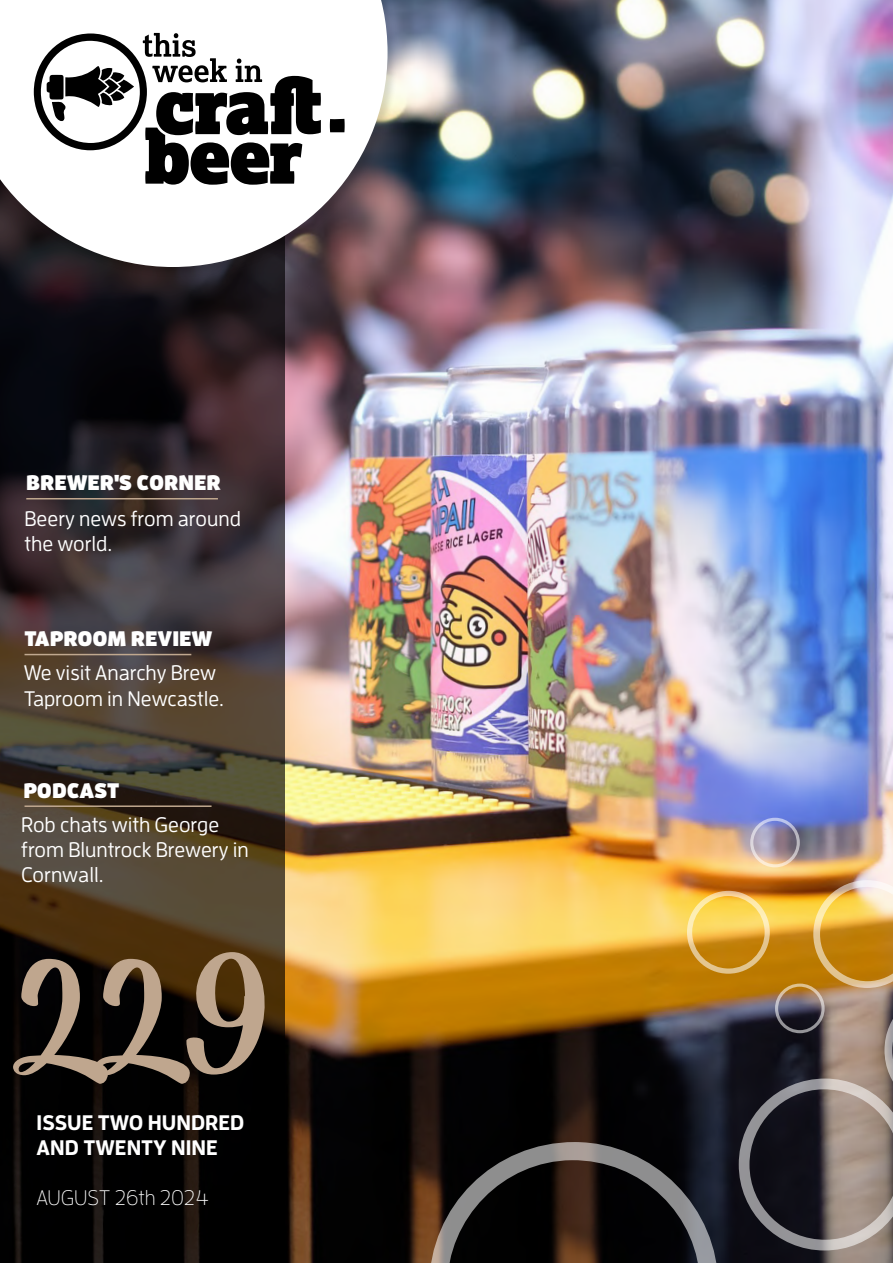
<style>
.page{position:relative;width:893px;height:1263px;background:#fff}
.page>*{position:absolute;margin:0;border:0;box-sizing:border-box;transform-origin:0 0}
.t1{font:135px "Beyond The Mountains";color:#bfa68e}
.t2{font:500 21px/25.2px "Enzo OT";color:#fff}
.t3{font:900 21px "Enzo OT";color:#fff}
.t4{font:700 21px/25.2px "Enzo OT";color:#fff}
.t5{font:300 21px "Enzo OT";color:#fff}
</style>
<div class="page">
<img style="left:285px;top:0;width:608px;height:1263px">
<svg style="left:0;top:278px;width:285px;height:985px;background:#2b221d"></svg>
<div style="left:0;top:0;width:398px;height:278px;background:#000;opacity:.14"></div>
<svg style="left:0;top:0;width:388px;height:267px"></svg>
<svg style="left:330px;top:119px;width:15px;height:13px"></svg>
<svg style="left:34px;top:33px;width:287px;height:152px"></svg>
<svg style="left:429px;top:880px;width:464px;height:383px;background:#6f5833"></svg>
<svg style="left:750px;top:818px;width:50px;height:49px;background:#aa9eaf"></svg>
<hr style="left:25px;top:805px;width:187px;height:2px;background:#c0a88f">
<hr style="left:25px;top:654px;width:166px;height:1px;background:#c0a88f">
<hr style="left:26px;top:498px;width:192px;height:1px;background:#c0a88f">
<p class="t3" style="left:26px;top:469px;width:196px">BREWER'S CORNER</p>
<p class="t2" style="left:25px;top:506px;width:218px">Beery news from around the world.</p>
<p class="t3" style="left:24px;top:625px;width:190px">TAPROOM REVIEW</p>
<p class="t2" style="left:24px;top:660px;width:202px">We visit Anarchy Brew<br>Taproom in Newcastle.</p>
<p class="t3" style="left:23px;top:777px;width:98px">PODCAST</p>
<p class="t2" style="left:21px;top:811px;width:229px">Rob chats with George from Bluntrock Brewery in<br>Cornwall.</p>
<h1 class="t1" style="left:13px;top:949px;width:260px">229</h1>
<p class="t4" style="left:37px;top:1109px;width:209px">ISSUE TWO HUNDRED<br>AND TWENTY NINE</p>
<p class="t5" style="left:37px;top:1185px;width:174px">AUGUST 26th 2024</p>
</div>
